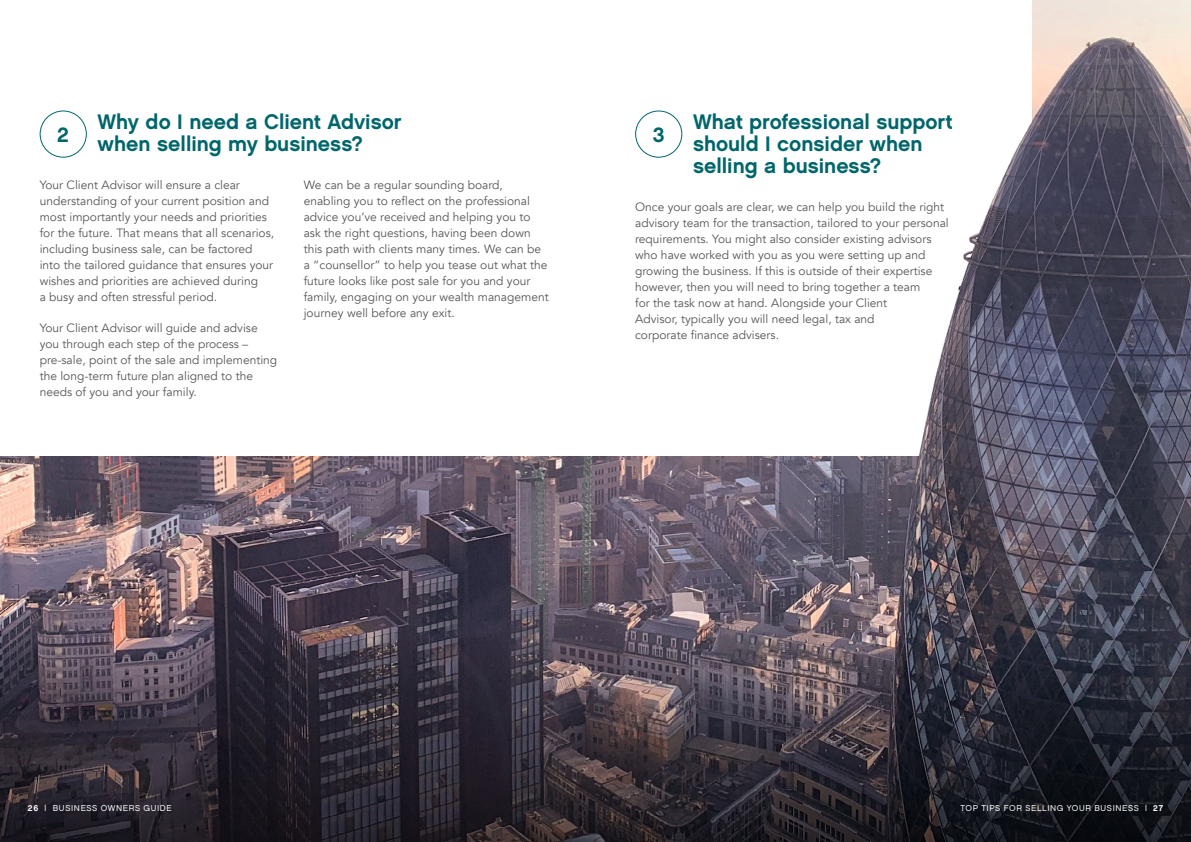
<style>
.page{position:relative;width:1191px;height:842px;background:#fff}
.page>*{position:absolute;margin:0;border:0;box-sizing:border-box;transform-origin:0 0}
.t1{font:21px/22px "Chalet New York Nineteen Sixty";color:#00666b}
.t2{font:12px/16px "Avenir";color:#585757}
.t3{font:8.5px "Chalet London Nineteen Sixty";letter-spacing:.075em;color:#fff}
.s1{font-family:"Chalet New York Nineteen Sixty"}
</style>
<div class="page">
<img style="left:0;top:456px;width:744px;height:155px">
<div style="left:40px;top:111px;width:47px;height:47px;border:1px solid #00666b;border-radius:50%"></div>
<div style="left:635px;top:111px;width:47px;height:47px;border:1px solid #00666b;border-radius:50%"></div>
<img style="left:744px;top:0;width:447px;height:611px">
<svg style="left:0;top:611px;width:1191px;height:231px;background:#3a343e"></svg>
<h1 class="t1" style="left:98px;top:111px;width:305px">Why do I need a Client Advisor when selling my business?</h1>
<h1 class="t1" style="left:693px;top:111px;width:261px">What professional support should I consider when selling a business?</h1>
<h1 class="t1" style="left:57px;top:123px;width:13px">2</h1>
<h1 class="t1" style="left:653px;top:123px;width:13px">3</h1>
<p class="t2" style="left:40px;top:177px;width:236px">Your Client Advisor will ensure a clear understanding of your current position and most importantly your needs and priorities for the future. That means that all scenarios, including business sale, can be factored into the tailored guidance that ensures your wishes and priorities are achieved during<br>a busy and often stressful period.</p>
<p class="t2" style="left:40px;top:320px;width:239px">Your Client Advisor will guide and advise you through each step of the process – pre-sale, point of the sale and implementing the long-term future plan aligned to the needs of you and your family.</p>
<p class="t2" style="left:304px;top:177px;width:246px">We can be a regular sounding board, enabling you to reflect on the professional advice you’ve received and helping you to ask the right questions, having been down this path with clients many times. We can be a “counsellor” to help you tease out what the future looks like post sale for you and your family, engaging on your wealth management journey well before any exit.</p>
<p class="t2" style="left:635px;top:199px;width:315px">Once your goals are clear, we can help you build the right advisory team for the transaction, tailored to your personal requirements. You might also consider existing advisors who have worked with you as you were setting up and growing the business. If this is outside of their expertise however, then you will need to bring together a team<br>for the task now at hand. Alongside your Client<br>Advisor, typically you will need legal, tax and<br>corporate finance advisers.</p>
<p class="t3" style="left:28px;top:803px;width:145px"><span class="s1">26</span> | BUSINESS OWNERS GUIDE</p>
<p class="t3" style="left:960px;top:803px;width:204px">TOP TIPS FOR SELLING YOUR BUSINESS | <span class="s1">27</span></p>
</div>
